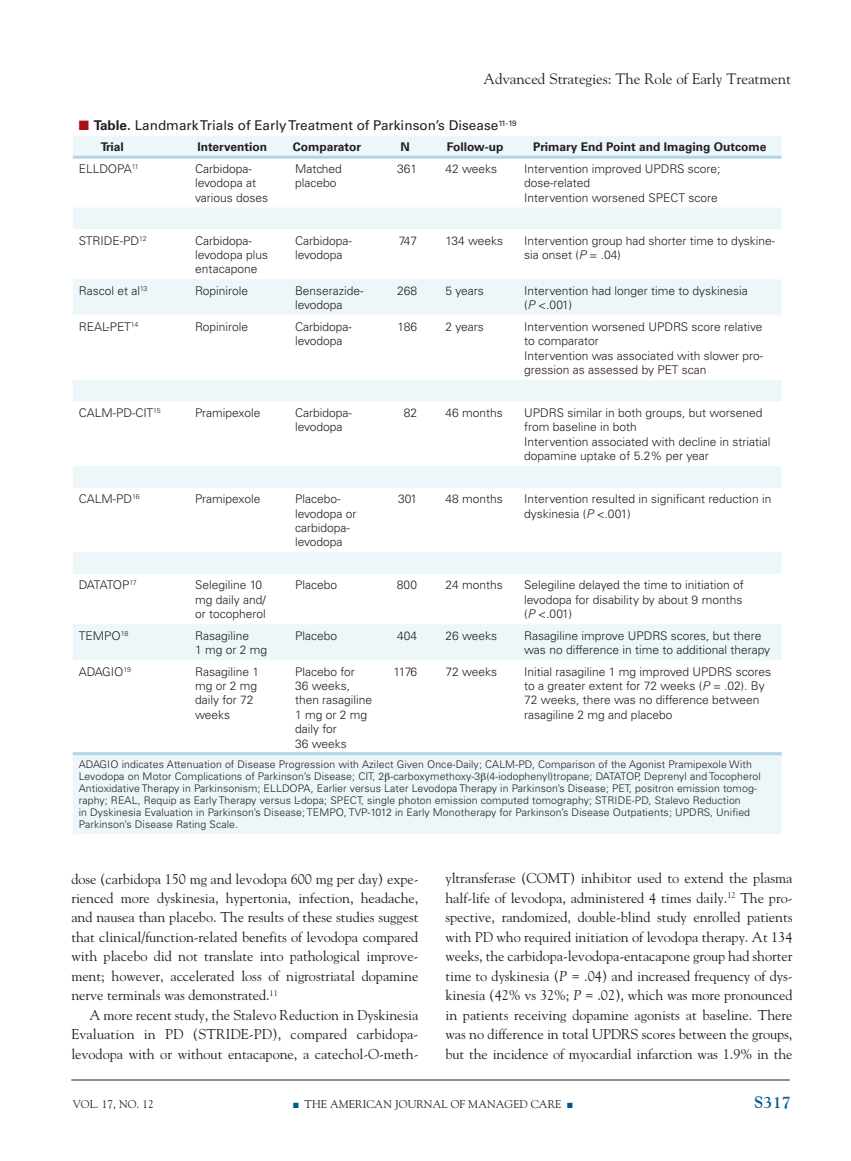
<style>
.page{position:relative;width:851px;height:1161px;background:#fff}
.page>*{position:absolute;margin:0;border:0;box-sizing:border-box;transform-origin:0 0}
.t1{font:700 16.5px "Goudy";color:#00588f}
.t2{font:15px "Goudy";letter-spacing:-.005em;color:#231f20}
.t3{font:14.25px/19.5px "Goudy";letter-spacing:-.005em;color:#231f20;text-align:justify}
.t4{font:13.5px "Univers";color:#231f20}
.t5{font:300 12px/14.4px "Univers";color:#231f20}
.t6{font:700 12px "Univers";color:#231f20}
.t7{font:300 12px "Univers";letter-spacing:-.065em;color:#231f20}
.t8{font:11.25px "Goudy";color:#231f20}
.t9{font:300 10.5px/12px "Univers";letter-spacing:.01em;color:#231f20}
.s1{color:#a61216}
.s2{font-weight:700}
.s3{font-style:italic}
.s4{color:#00588f}
</style>
<div class="page">
<hr style="left:71px;top:1080px;width:718px;height:1px;background:#231f20">
<svg style="left:73px;top:136px;width:708px;height:698px"></svg>
<hr style="left:73px;top:752px;width:116px;height:3px;background:#b1d5e7">
<hr style="left:189px;top:752px;width:86px;height:3px;background:#b1d5e7">
<hr style="left:275px;top:752px;width:103px;height:3px;background:#b1d5e7">
<hr style="left:378px;top:752px;width:54px;height:3px;background:#b1d5e7">
<hr style="left:432px;top:752px;width:86px;height:3px;background:#b1d5e7">
<hr style="left:518px;top:752px;width:263px;height:3px;background:#b1d5e7">
<hr style="left:73px;top:156px;width:116px;height:3px;background:#b1d5e7">
<hr style="left:189px;top:156px;width:86px;height:3px;background:#b1d5e7">
<hr style="left:275px;top:156px;width:103px;height:3px;background:#b1d5e7">
<hr style="left:378px;top:156px;width:54px;height:3px;background:#b1d5e7">
<hr style="left:432px;top:156px;width:86px;height:3px;background:#b1d5e7">
<hr style="left:518px;top:156px;width:263px;height:3px;background:#b1d5e7">
<svg style="left:385px;top:773px;width:5px;height:9px"></svg>
<svg style="left:481px;top:773px;width:4px;height:9px"></svg>
<p class="t2" style="left:483px;top:69px;width:309px">Advanced Strategies: The Role of Early Treatment</p>
<p class="t4" style="left:79px;top:117px;width:439px"><span class="s1">■</span> <span class="s2">Table.</span> Landmark Trials of Early Treatment of Parkinson’s Disease<sup>11-19</sup></p>
<p class="t6" style="left:101px;top:140px;width:25px">Trial</p>
<p class="t6" style="left:197px;top:140px;width:71px">Intervention</p>
<p class="t6" style="left:293px;top:140px;width:70px">Comparator</p>
<p class="t6" style="left:400px;top:140px;width:11px">N</p>
<p class="t6" style="left:446px;top:140px;width:58px">Follow-up</p>
<p class="t6" style="left:533px;top:140px;width:235px">Primary End Point and Imaging Outcome</p>
<p class="t5" style="left:79px;top:161px;width:61px">ELLDOPA<sup>11</sup></p>
<p class="t5" style="left:195px;top:161px;width:75px">Carbidopa&shy;levodopa at various doses</p>
<p class="t5" style="left:295px;top:161px;width:48px">Matched placebo</p>
<p class="t5" style="left:397px;top:161px;width:22px">361</p>
<p class="t5" style="left:445px;top:161px;width:53px">42 weeks</p>
<p class="t5" style="left:524px;top:161px;width:198px">Intervention improved UPDRS score; dose-related<br>Intervention worsened SPECT score</p>
<p class="t5" style="left:79px;top:233px;width:69px">STRIDE-PD<sup>12</sup></p>
<p class="t5" style="left:195px;top:233px;width:74px">Carbidopa&shy;levodopa plus entacapone</p>
<p class="t5" style="left:295px;top:233px;width:58px">Carbidopa&shy;levodopa</p>
<p class="t5" style="left:399px;top:233px;width:20px">747</p>
<p class="t5" style="left:445px;top:233px;width:59px">134 weeks</p>
<p class="t5" style="left:524px;top:233px;width:252px">Intervention group had shorter time to dyskine&shy;sia onset (<span class="s3">P</span> = .04)</p>
<p class="t5" style="left:79px;top:283px;width:70px">Rascol et al<sup>13</sup></p>
<p class="t5" style="left:195px;top:283px;width:55px">Ropinirole</p>
<p class="t5" style="left:295px;top:283px;width:70px">Benserazide&shy;levodopa</p>
<p class="t5" style="left:397px;top:283px;width:22px">268</p>
<p class="t5" style="left:445px;top:283px;width:40px">5 years</p>
<p class="t5" style="left:524px;top:283px;width:225px">Intervention had longer time to dyskinesia (<span class="s3">P</span> &lt;.001)</p>
<p class="t5" style="left:79px;top:319px;width:61px">REAL-PET<sup>14</sup></p>
<p class="t5" style="left:195px;top:319px;width:55px">Ropinirole</p>
<p class="t5" style="left:295px;top:319px;width:58px">Carbidopa&shy;levodopa</p>
<p class="t5" style="left:397px;top:319px;width:21px">186</p>
<p class="t5" style="left:445px;top:319px;width:40px">2 years</p>
<p class="t5" style="left:524px;top:319px;width:240px">Intervention worsened UPDRS score relative to comparator<br>Intervention was associated with slower pro&shy;gression as assessed by PET scan</p>
<p class="t5" style="left:79px;top:406px;width:83px">CALM-PD-CIT<sup>15</sup></p>
<p class="t5" style="left:195px;top:406px;width:67px">Pramipexole</p>
<p class="t5" style="left:295px;top:406px;width:58px">Carbidopa&shy;levodopa</p>
<p class="t5" style="left:404px;top:406px;width:15px">82</p>
<p class="t5" style="left:445px;top:406px;width:59px">46 months</p>
<p class="t5" style="left:524px;top:406px;width:248px">UPDRS similar in both groups, but worsened from baseline in both<br>Intervention associated with decline in striatial dopamine uptake of 5.2% per year</p>
<p class="t5" style="left:79px;top:492px;width:62px">CALM-PD<sup>16</sup></p>
<p class="t5" style="left:195px;top:492px;width:67px">Pramipexole</p>
<p class="t5" style="left:295px;top:492px;width:63px">Placebo&shy;levodopa or carbidopa&shy;levodopa</p>
<p class="t5" style="left:398px;top:492px;width:21px">301</p>
<p class="t5" style="left:445px;top:492px;width:59px">48 months</p>
<p class="t5" style="left:524px;top:492px;width:248px">Intervention resulted in significant reduction in dyskinesia (<span class="s3">P</span> &lt;.001)</p>
<p class="t7" style="left:79px;top:578px;width:59px">DATATOP<sup>17</sup></p>
<p class="t5" style="left:195px;top:578px;width:72px">Selegiline 10 mg daily and/ or tocopherol</p>
<p class="t5" style="left:295px;top:578px;width:44px">Placebo</p>
<p class="t5" style="left:397px;top:578px;width:22px">800</p>
<p class="t5" style="left:445px;top:578px;width:59px">24 months</p>
<p class="t5" style="left:524px;top:578px;width:221px">Selegiline delayed the time to initiation of levodopa for disability by about 9 months (<span class="s3">P</span> &lt;.001)</p>
<p class="t5" style="left:79px;top:628px;width:51px">TEMPO<sup>18</sup></p>
<p class="t5" style="left:195px;top:628px;width:74px">Rasagiline<br>1 mg or 2 mg</p>
<p class="t5" style="left:295px;top:628px;width:44px">Placebo</p>
<p class="t5" style="left:397px;top:628px;width:22px">404</p>
<p class="t5" style="left:445px;top:628px;width:53px">26 weeks</p>
<p class="t5" style="left:524px;top:628px;width:247px">Rasagiline improve UPDRS scores, but there was no difference in time to additional therapy</p>
<p class="t5" style="left:79px;top:664px;width:54px">ADAGIO<sup>19</sup></p>
<p class="t5" style="left:195px;top:664px;width:65px">Rasagiline 1 mg or 2 mg daily for 72 weeks</p>
<p class="t5" style="left:295px;top:664px;width:79px">Placebo for<br>36 weeks, then rasagiline<br>1 mg or 2 mg daily for<br>36 weeks</p>
<p class="t5" style="left:393px;top:664px;width:25px">1176</p>
<p class="t5" style="left:445px;top:664px;width:53px">72 weeks</p>
<p class="t5" style="left:524px;top:664px;width:248px">Initial rasagiline 1 mg improved UPDRS scores to a greater extent for 72 weeks (<span class="s3">P</span> = .02). By 72 weeks, there was no difference between rasagiline 2 mg and placebo</p>
<p class="t9" style="left:79px;top:758px;width:683px">ADAGIO indicates Attenuation of Disease Progression with Azilect Given Once-Daily; CALM-PD, Comparison of the Agonist Pramipexole With Levodopa on Motor Complications of Parkinson’s Disease; CIT, 2 -carboxymethoxy-3 (4-iodophenyl)tropane; DATATOP, Deprenyl and Tocopherol Antioxidative Therapy in Parkinsonism; ELLDOPA, Earlier versus Later Levodopa Therapy in Parkinson’s Disease; PET, positron emission tomog&shy;raphy; REAL, Requip as Early Therapy versus L-dopa; SPECT, single photon emission computed tomography; STRIDE-PD, Stalevo Reduction<br>in Dyskinesia Evaluation in Parkinson’s Disease; TEMPO, TVP-1012 in Early Monotherapy for Parkinson’s Disease Outpatients; UPDRS, Unified Parkinson’s Disease Rating Scale.</p>
<p class="t3" style="left:71px;top:869px;width:348px">dose (carbidopa 150 mg and levodopa 600 mg per day) expe&shy;rienced more dyskinesia, hypertonia, infection, headache, and nausea than placebo. The results of these studies suggest that clinical/function-related benefits of levodopa compared with placebo did not translate into pathological improve&shy;ment; however, accelerated loss of nigrostriatal dopamine nerve terminals was demonstrated.<sup>11</sup></p>
<p class="t3" style="left:71px;top:1005px;width:348px;text-indent:18px">A more recent study, the Stalevo Reduction in Dyskinesia<br>Evaluation in PD (STRIDE</p>
<p class="t3" style="left:71px;top:1025px;width:348px;text-align:right">-PD), compared carbidopa-<br>levodopa with or without entacapone, a catechol-O-meth-</p>
<p class="t3" style="left:445px;top:869px;width:348px">yltransferase (COMT) inhibitor used to extend the plasma half-life of levodopa, administered 4 times daily.<sup>12</sup> The pro&shy;spective, randomized, double-blind study enrolled patients with PD who required initiation of levodopa therapy. At 134 weeks, the carbidopa-levodopa-entacapone group had shorter time to dyskinesia (<span class="s3">P</span> = .04) and increased frequency of dys&shy;kinesia (42% vs 32%; <span class="s3">P</span> = .02), which was more pronounced in patients receiving dopamine agonists at baseline. There was no difference in total UPDRS scores between the groups, but the incidence of myocardial infarction was 1.9% in the</p>
<p class="t8" style="left:73px;top:1097px;width:82px">VOL. 17, No. 12</p>
<p class="t8" style="left:293px;top:1097px;width:140px"><span class="s4">■</span> The American Journal</p>
<p class="t8" style="left:451px;top:1097px;width:28px">o f Mana</p>
<p class="t8" style="left:504px;top:1097px;width:70px">ged Care <span class="s4">■</span></p>
<h1 class="t1" style="left:754px;top:1092px;width:38px">S317</h1>
</div>
